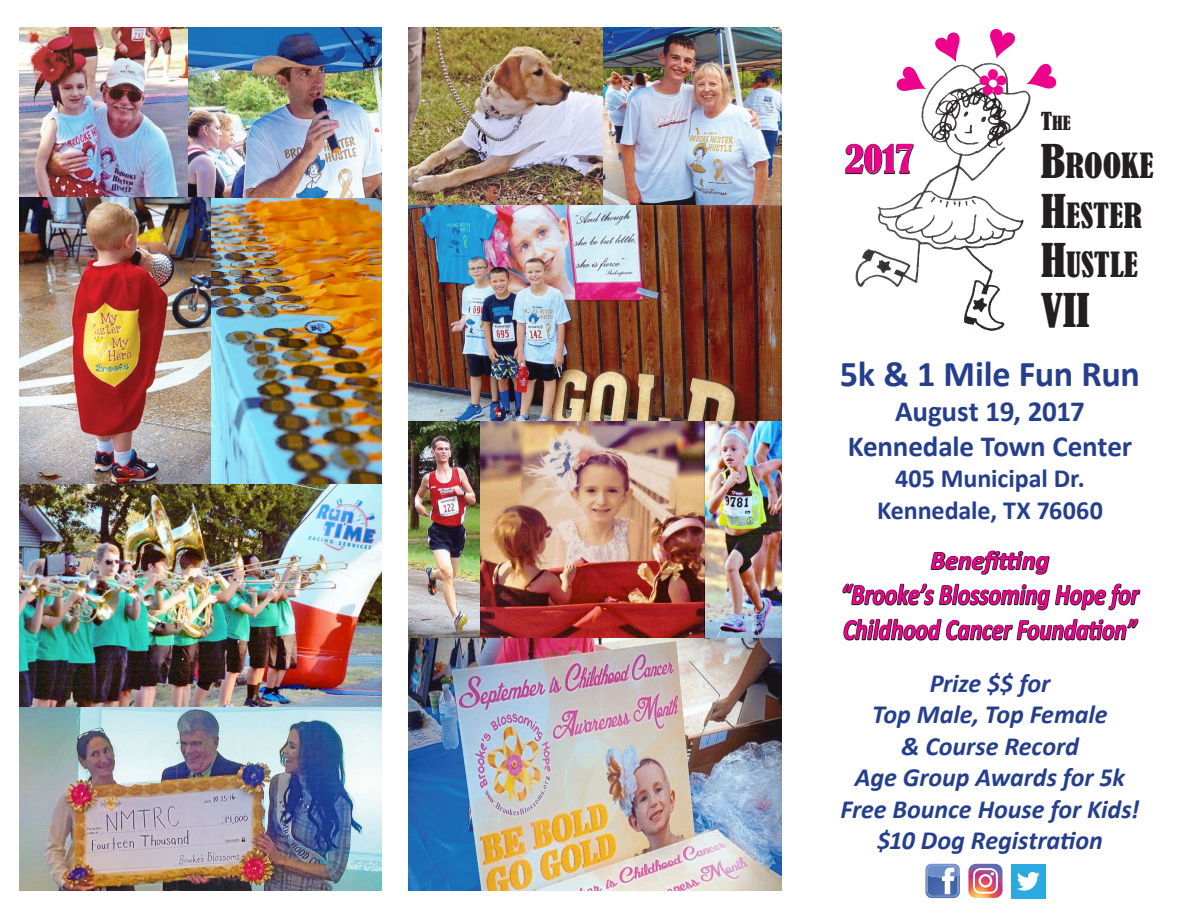
<style>
.page{position:relative;width:1188px;height:918px;background:#fff}
.page>*{position:absolute;margin:0;border:0;box-sizing:border-box;transform-origin:0 0}
.t1{font:condensed 43.65px "Bernard";color:#231f20;scale:1.05 1}
.t2{font:condensed 36.6px "Bernard";color:#ed028c;scale:1.04 1}
.t3{font:700 36.45px "Calibri";letter-spacing:-.01em;color:#253f8e}
.t4{font:condensed 32.55px "Bernard";color:#231f20;scale:1.05 1}
.t5{font:italic 700 29.25px/35.1px "Calibri";letter-spacing:-.005em;color:#ed028c;scale:.8 1}
.t6{font:700 29.25px "Calibri";letter-spacing:-.005em;color:#253f8e}
.t7{font:italic 700 26.25px "Calibri";letter-spacing:-.005em;color:#253f8e}
.t8{font:700 26.25px "Calibri";letter-spacing:-.005em;color:#253f8e}
.t9{font:italic 700 26.25px "Calibri";letter-spacing:-.005em;color:#ed028c}
.t10{font:condensed 18.3px "Bernard";color:#231f20;scale:1.05 1}
.s1{font-size:23.25px}
.s2{font-size:43.65px}
</style>
<div class="page">
<svg style="left:845px;top:144px;width:6px;height:31px"></svg>
<svg style="left:842px;top:550px;width:299px;height:91px"></svg>
<img style="left:409px;top:27px;width:194px;height:179px">
<img style="left:409px;top:637px;width:372px;height:253px">
<img style="left:479px;top:419px;width:303px;height:219px">
<img style="left:603px;top:27px;width:178px;height:179px">
<img style="left:409px;top:206px;width:372px;height:215px">
<img style="left:209px;top:198px;width:173px;height:287px">
<img style="left:20px;top:27px;width:362px;height:171px">
<img style="left:20px;top:485px;width:362px;height:223px">
<img style="left:20px;top:708px;width:362px;height:182px">
<img style="left:20px;top:197px;width:190px;height:287px">
<svg style="left:925px;top:864px;width:35px;height:34px"></svg>
<svg style="left:968px;top:864px;width:35px;height:34px"></svg>
<div style="left:1011px;top:864px;width:34px;height:35px;background:#2aaae1"></div>
<svg style="left:1017px;top:872px;width:23px;height:19px"></svg>
<img style="left:851px;top:62px;width:180px;height:272px">
<img style="left:409px;top:421px;width:71px;height:216px">
<svg style="left:980px;top:69px;width:27px;height:26px"></svg>
<svg style="left:894px;top:62px;width:74px;height:38px"></svg>
<svg style="left:1022px;top:62px;width:9px;height:34px"></svg>
<p class="t2" style="left:845px;top:138px;width:68px">2017</p>
<p class="t10" style="left:1041px;top:112px;width:30px"><span class="s1">T</span>HE</p>
<p class="t4" style="left:1041px;top:147px;width:109px"><span class="s2">B</span>ROOKE</p>
<p class="t4" style="left:1041px;top:196px;width:98px"><span class="s2">H</span>ESTER</p>
<p class="t4" style="left:1041px;top:246px;width:94px"><span class="s2">H</span>USTLE</p>
<p class="t1" style="left:1041px;top:284px;width:48px">VII</p>
<p class="t3" style="left:840px;top:351px;width:302px">5k &amp; 1 Mile Fun Run</p>
<p class="t6" style="left:895px;top:393px;width:191px">August 19, 2017</p>
<p class="t6" style="left:848px;top:428px;width:286px">Kennedale Town Center</p>
<p class="t8" style="left:895px;top:462px;width:191px">405 Municipal Dr.</p>
<p class="t8" style="left:877px;top:494px;width:227px">Kennedale, TX 76060</p>
<p class="t9" style="left:931px;top:544px;width:120px">Benefitting</p>
<p class="t5" style="left:841px;top:576px;width:374px">“Brooke’s Blossoming Hope for<br>Childhood Cancer Foundation”</p>
<p class="t7" style="left:930px;top:667px;width:122px">Prize $$ for</p>
<p class="t7" style="left:872px;top:698px;width:237px">Top Male, Top Female</p>
<p class="t7" style="left:901px;top:730px;width:179px">&amp; Course Record</p>
<p class="t7" style="left:855px;top:761px;width:272px">Age Group Awards for 5k</p>
<p class="t7" style="left:841px;top:793px;width:300px">Free Bounce House for Kids!</p>
<p class="t7" style="left:877px;top:824px;width:227px">$10 Dog Registration</p>
</div>
